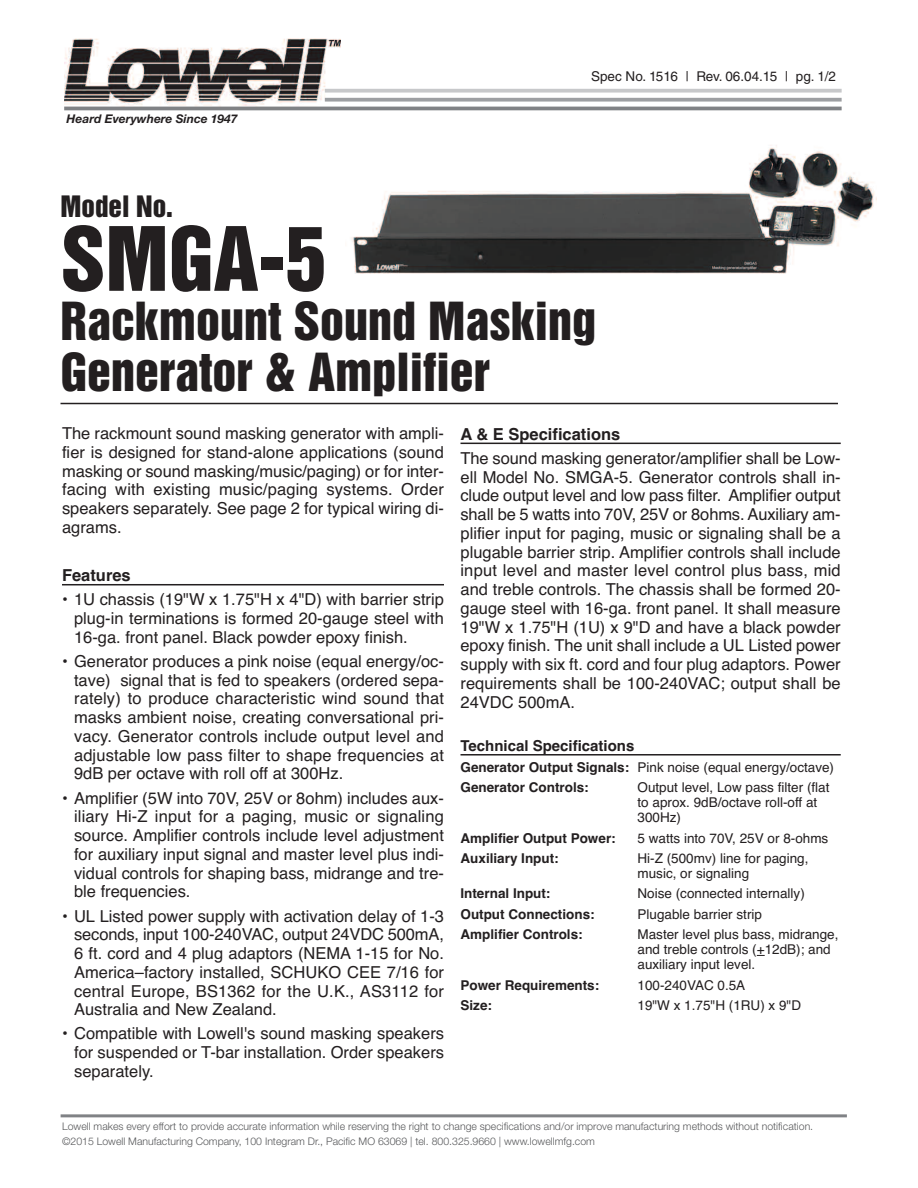
<style>
.page{position:relative;width:918px;height:1188px;background:#fff}
.page>*{position:absolute;margin:0;border:0;box-sizing:border-box;transform-origin:0 0}
.t1{font:81px "Helvetica Inserat LT Std";color:#231f20}
.t2{font:48px/51px "Helvetica Inserat LT Std";color:#231f20}
.t3{font:27px "Helvetica Inserat LT Std";color:#231f20}
.t4{font:16.5px/18.8px "Helvetica";color:#231f20;text-align:justify}
.t5{font:700 16.5px "Helvetica";color:#231f20}
.t6{font:700 15px "Helvetica";color:#231f20}
.t7{font:13.5px/15px "Helvetica";color:#231f20}
.t8{font:700 13.5px/20.4px "Helvetica";color:#231f20}
.t9{font:13.5px "Helvetica LT Std";color:#231f20}
.t10{font:italic 700 12px "Helvetica Neue LT Std";color:#231f20}
.t11{font:300 10.5px/14.2px "Helvetica Neue LT Std";color:#57585a}
.s1{font-weight:400}
</style>
<div class="page">
<hr style="left:460px;top:443px;width:381px;height:1px;background:#231f20">
<hr style="left:460px;top:754px;width:381px;height:2px;background:#231f20">
<img style="left:65px;top:38px;width:275px;height:69px">
<hr style="left:61px;top:1114px;width:786px;height:3px;background:#808285">
<hr style="left:64px;top:107px;width:778px;height:3px;background:#808285">
<svg style="left:325px;top:98px;width:517px;height:4px;background:#a7a9ac"></svg>
<svg style="left:325px;top:89px;width:517px;height:4px;background:#cdcecf"></svg>
<hr style="left:61px;top:403px;width:777px;height:1px;background:#231f20">
<hr style="left:62px;top:584px;width:382px;height:1px;background:#231f20">
<img style="left:351px;top:145px;width:526px;height:128px">
<p class="t10" style="left:67px;top:114px;width:172px">Heard Everywhere Since 1947</p>
<p class="t9" style="left:591px;top:71px;width:247px">Spec No. 1516 | Rev. 06.04.15 | pg. 1/2</p>
<h3 class="t3" style="left:61px;top:196px;width:114px">Model No.</h3>
<h1 class="t1" style="left:61px;top:226px;width:267px">SMGA-5</h1>
<h2 class="t2" style="left:61px;top:298px;width:537px">Rackmount Sound Masking<br>Generator &amp; Amplifier</h2>
<p class="t4" style="left:62px;top:424px;width:383px">The rackmount sound masking generator with ampli&shy;fier is designed for stand-alone applications (sound masking or sound masking/music/paging) or for inter&shy;facing with existing music/paging systems. Order speakers separately. See page 2 for typical wiring di&shy;agrams.</p>
<p class="t5" style="left:62px;top:566px;width:70px">Features</p>
<p class="t4" style="left:74px;top:590px;width:371px;text-indent:-12px">• 1U chassis (19"W x 1.75"H x 4"D) with barrier strip plug-in terminations is formed 20-gauge steel with 16-ga. front panel. Black powder epoxy finish.</p>
<p class="t4" style="left:74px;top:652px;width:371px;text-indent:-12px">• Generator produces a pink noise (equal energy/oc&shy;tave) signal that is fed to speakers (ordered sepa&shy;rately) to produce characteristic wind sound that masks ambient noise, creating conversational pri&shy;vacy. Generator controls include output level and adjustable low pass filter to shape frequencies at 9dB per octave with roll off at 300Hz.</p>
<p class="t4" style="left:74px;top:789px;width:372px;text-indent:-12px">• Amplifier (5W into 70V, 25V or 8ohm) includes aux&shy;iliary Hi-Z input for a paging, music or signaling source. Amplifier controls include level adjustment for auxiliary input signal and master level plus indi&shy;vidual controls for shaping bass, midrange and tre&shy;ble frequencies.</p>
<p class="t4" style="left:74px;top:906px;width:372px;text-indent:-12px">• UL Listed power supply with activation delay of 1-3 seconds, input 100-240VAC, output 24VDC 500mA, 6 ft. cord and 4 plug adaptors (NEMA 1-15 for No.<br>America–factory installed, SCHUKO CEE 7/16 for central Europe, BS1362 for the U.K., AS3112 for Australia and New Zealand.</p>
<p class="t4" style="left:74px;top:1024px;width:371px;text-indent:-12px">• Compatible with Lowell's sound masking speakers for suspended or T-bar installation. Order speakers separately.</p>
<p class="t5" style="left:460px;top:424px;width:161px">A &amp; E Specifications</p>
<p class="t4" style="left:460px;top:449px;width:382px">The sound masking generator/amplifier shall be Low&shy;ell Model No. SMGA-5. Generator controls shall in&shy;clude output level and low pass filter. Amplifier output shall be 5 watts into 70V, 25V or 8ohms. Auxiliary am&shy;plifier input for paging, music or signaling shall be a plugable barrier strip. Amplifier controls shall include input level and master level control plus bass, mid and treble controls. The chassis shall be formed 20- gauge steel with 16-ga. front panel. It shall measure 19"W x 1.75"H (1U) x 9"D and have a black powder epoxy finish. The unit shall include a UL Listed power supply with six ft. cord and four plug adaptors. Power requirements shall be 100-240VAC; output shall be 24VDC 500mA.</p>
<p class="t6" style="left:460px;top:738px;width:175px">Technical Specifications</p>
<p class="t8" style="left:460px;top:757px;width:375px">Generator Output Signals: <span class="s1">Pink noise (equal energy/octave)<br></span>Generator Controls:</p>
<p class="t7" style="left:638px;top:780px;width:194px">Output level, Low pass filter (flat to aprox. 9dB/octave roll-off at<br>300Hz)</p>
<p class="t8" style="left:461px;top:828px;width:157px">Amplifier Output Power:</p>
<p class="t7" style="left:638px;top:831px;width:192px">5 watts into 70V, 25V or 8-ohms</p>
<p class="t8" style="left:461px;top:848px;width:100px">Auxiliary Input:</p>
<p class="t7" style="left:638px;top:851px;width:173px">Hi-Z (500mv) line for paging, music, or signaling</p>
<p class="t8" style="left:461px;top:884px;width:91px">Internal Input:</p>
<p class="t7" style="left:638px;top:886px;width:169px">Noise (connected internally)</p>
<p class="t8" style="left:461px;top:904px;width:136px">Output Connections:</p>
<p class="t7" style="left:638px;top:907px;width:126px">Plugable barrier strip</p>
<p class="t8" style="left:461px;top:924px;width:124px">Amplifier Controls:</p>
<p class="t7" style="left:637px;top:927px;width:203px">Master level plus bass, midrange, and treble controls (+12dB); and auxiliary input level.</p>
<p class="t8" style="left:461px;top:975px;width:140px">Power Requirements:</p>
<p class="t7" style="left:638px;top:978px;width:109px">100-240VAC 0.5A</p>
<p class="t8" style="left:461px;top:995px;width:33px">Size:</p>
<p class="t7" style="left:638px;top:998px;width:165px">19"W x 1.75"H (1RU) x 9"D</p>
<p class="t11" style="left:62px;top:1120px;width:753px">Lowell makes every effort to provide accurate information while reserving the right to change specifications and/or improve manufacturing methods without notification. ©2015 Lowell Manufacturing Company, 100 Integram Dr., Pacific MO 63069 | tel. 800.325.9660 | www.lowellmfg.com</p>
</div>
